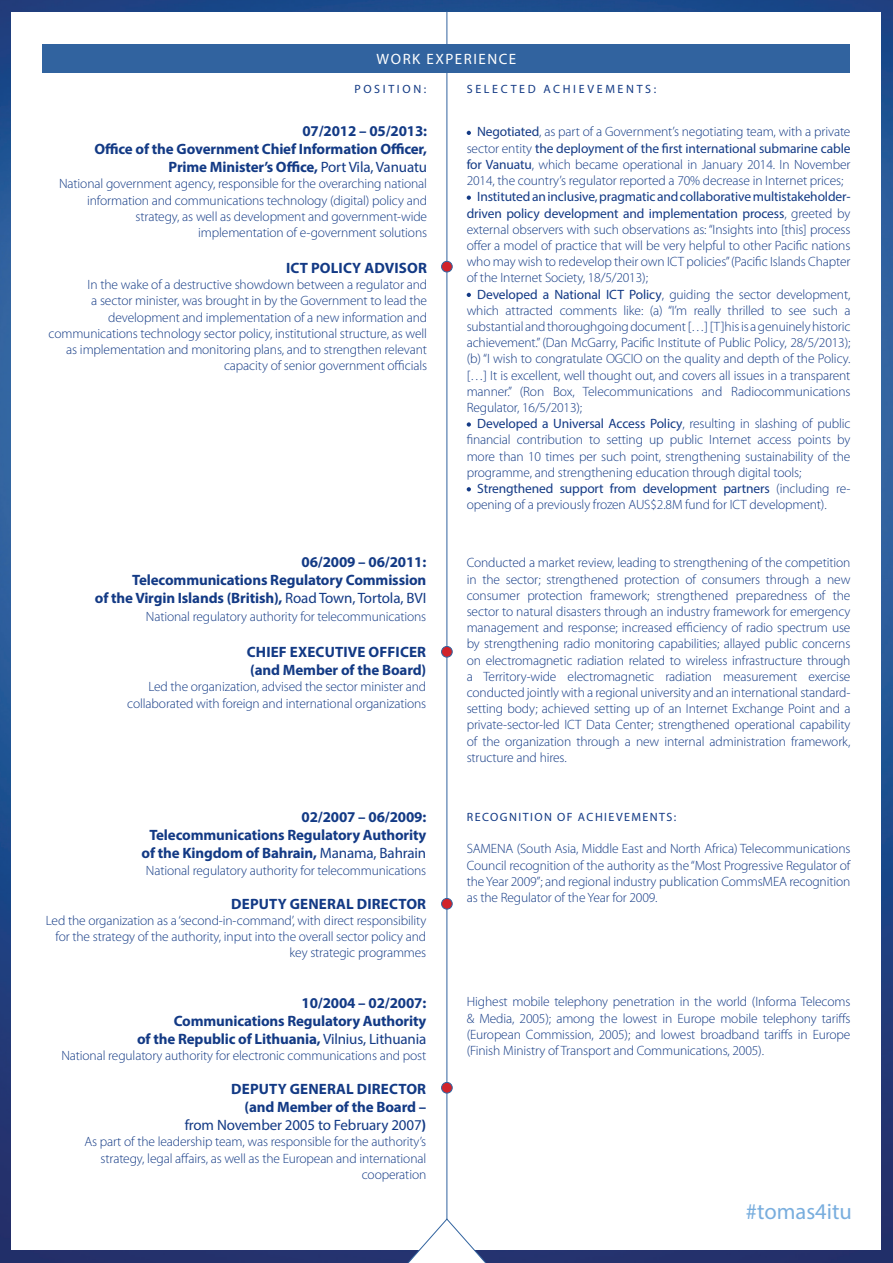
<style>
.page{position:relative;width:893px;height:1263px;background:#fff}
.page>*{position:absolute;margin:0;border:0;box-sizing:border-box;transform-origin:0 0}
.t1{font:22.5px "Myriad Pro";color:#79aede}
.t2{font:700 15px/18px "Myriad Pro";letter-spacing:-.01em;color:#133a85;text-align:right}
.t3{font:700 15px/18px "Myriad Pro";letter-spacing:.01em;color:#133a85}
.t4{font:15px "Myriad Pro";letter-spacing:.1em;color:#fff}
.t5{font:300 13.5px/16.2px "Myriad Pro";letter-spacing:-.01em;color:#133a85;text-align:justify}
.t6{font:12px "Myriad Pro";letter-spacing:.215em;color:#133a85}
.t7{font:12px "Myriad Pro";letter-spacing:.12em;color:#133a85}
.s1{font-weight:400}
</style>
<div class="page">
<img style="left:0;top:0;width:893px;height:1263px">
<div style="left:12px;top:13px;width:869px;height:1237px;background:#fff"></div>
<hr style="left:446px;top:11px;width:1px;height:1252px;background:#31639f">
<div style="left:442px;top:261px;width:10px;height:11px;background:#d1232a;border-radius:50%"></div>
<div style="left:441px;top:261px;width:12px;height:11px;border:1px solid #31639f;border-radius:50%"></div>
<svg style="left:467px;top:131px;width:4px;height:4px"></svg>
<svg style="left:467px;top:196px;width:4px;height:4px"></svg>
<svg style="left:467px;top:293px;width:4px;height:4px"></svg>
<svg style="left:467px;top:422px;width:4px;height:5px"></svg>
<svg style="left:467px;top:487px;width:4px;height:4px"></svg>
<div style="left:442px;top:646px;width:10px;height:11px;background:#d1232a;border-radius:50%"></div>
<div style="left:441px;top:646px;width:12px;height:11px;border:1px solid #31639f;border-radius:50%"></div>
<div style="left:442px;top:898px;width:10px;height:11px;background:#d1232a;border-radius:50%"></div>
<div style="left:441px;top:898px;width:12px;height:11px;border:1px solid #31639f;border-radius:50%"></div>
<div style="left:442px;top:1082px;width:10px;height:11px;background:#d1232a;border-radius:50%"></div>
<div style="left:441px;top:1082px;width:12px;height:11px;border:1px solid #31639f;border-radius:50%"></div>
<div style="left:43px;top:44px;width:807px;height:29px;background:#31639f"></div>
<svg style="left:395px;top:1218px;width:103px;height:45px"></svg>
<p class="t4" style="left:377px;top:50px;width:141px">WORK EXPERIENCE</p>
<p class="t6" style="left:354px;top:82px;width:73px">POSITION:</p>
<p class="t6" style="left:467px;top:82px;width:191px">SELECTED ACHIEVEMENTS:</p>
<p class="t2" style="left:94px;top:122px;width:334px">07/2012 – 05/2013:<br>Office of the Government Chief Information Officer,<br>Prime Minister’s Office, <span class="s1">Port Vila, Vanuatu</span></p>
<p class="t5" style="left:59px;top:176px;width:369px;text-align:right">National government agency, responsible for the overarching national information and communications technology (digital) policy and strategy, as well as development and government-wide implementation of e-government solutions</p>
<p class="t3" style="left:286px;top:258px;width:142px">ICT POLICY ADVISOR</p>
<p class="t5" style="left:49px;top:277px;width:380px;text-align:right">In the wake of a destructive showdown between a regulator and<br>a sector minister, was brought in by the Government to lead the development and implementation of a new information and communications technology sector policy, institutional structure, as well as implementation and monitoring plans, and to strengthen relevant capacity of senior government officials</p>
<p class="t2" style="left:95px;top:553px;width:333px">06/2009 – 06/2011:<br>Telecommunications Regulatory Commission<br>of the Virgin Islands (British), <span class="s1">Road Town, Tortola, BVI</span></p>
<p class="t5" style="left:146px;top:609px;width:282px">National regulatory authority for telecommunications</p>
<p class="t3" style="left:247px;top:643px;width:181px">CHIEF EXECUTIVE OFFICER (and Member of the Board)</p>
<p class="t5" style="left:127px;top:679px;width:301px;text-align:right">Led the organization, advised the sector minister and collaborated with foreign and international organizations</p>
<p class="t2" style="left:142px;top:808px;width:286px">02/2007 – 06/2009:<br>Telecommunications Regulatory Authority of the Kingdom of Bahrain, <span class="s1">Manama, Bahrain</span></p>
<p class="t5" style="left:146px;top:862px;width:282px">National regulatory authority for telecommunications</p>
<p class="t3" style="left:231px;top:894px;width:196px">DEPUTY GENERAL DIRECTOR</p>
<p class="t5" style="left:46px;top:912px;width:382px;text-align:right">Led the organization as a ‘second-in-command’, with direct responsibility for the strategy of the authority, input into the overall sector policy and key strategic programmes</p>
<p class="t2" style="left:137px;top:993px;width:291px">10/2004 – 02/2007:<br>Communications Regulatory Authority<br>of the Republic of Lithuania, <span class="s1">Vilnius, Lithuania</span></p>
<p class="t5" style="left:61px;top:1047px;width:366px">National regulatory authority for electronic communications and post</p>
<p class="t3" style="left:185px;top:1080px;width:243px;text-align:right">DEPUTY GENERAL DIRECTOR<br>(and Member of the Board –<br><span class="s1">from November 2005 to February 2007</span>)</p>
<p class="t5" style="left:84px;top:1134px;width:343px;text-align:right">As part of the leadership team, was responsible for the authority’s strategy, legal affairs, as well as the European and international cooperation</p>
<p class="t5" style="left:467px;top:124px;width:385px;text-indent:11px"><span class="s1">Negotiated</span>, as part of a Government’s negotiating team, with a private sector entity <span class="s1">the deployment of the first international submarine cable for Vanuatu</span>, which became operational in January 2014. In November 2014, the country’s regulator reported a 70% decrease in Internet prices;</p>
<p class="t5" style="left:467px;top:189px;width:385px;text-indent:11px"><span class="s1">Instituted an inclusive, pragmatic and collaborative multistakeholder&shy;driven policy development and implementation process</span>, greeted by external observers with such observations as: “Insights into [this] process offer a model of practice that will be very helpful to other Pacific nations who may wish to redevelop their own ICT policies” (Pacific Islands Chapter of the Internet Society, 18/5/2013);</p>
<p class="t5" style="left:467px;top:286px;width:385px;text-indent:11px"><span class="s1">Developed a National ICT Policy</span>, guiding the sector development, which attracted comments like: (a) “I’m really thrilled to see such a substantial and thoroughgoing document […] [T]his is a genuinely historic achievement.” (Dan McGarry, Pacific Institute of Public Policy, 28/5/2013); (b) “I wish to congratulate OGCIO on the quality and depth of the Policy. […] It is excellent, well thought out, and covers all issues in a transparent manner.” (Ron Box, Telecommunications and Radiocommunications Regulator, 16/5/2013);</p>
<p class="t5" style="left:467px;top:416px;width:385px;text-indent:11px"><span class="s1">Developed a Universal Access Policy</span>, resulting in slashing of public financial contribution to setting up public Internet access points by more than 10 times per such point, strengthening sustainability of the programme, and strengthening education through digital tools;</p>
<p class="t5" style="left:467px;top:481px;width:385px;text-indent:11px"><span class="s1">Strengthened support from development partners</span> (including re&shy;opening of a previously frozen AUS$2.8M fund for ICT development).</p>
<p class="t5" style="left:467px;top:555px;width:385px">Conducted a market review, leading to strengthening of the competition in the sector; strengthened protection of consumers through a new consumer protection framework; strengthened preparedness of the sector to natural disasters through an industry framework for emergency management and response; increased efficiency of radio spectrum use by strengthening radio monitoring capabilities; allayed public concerns on electromagnetic radiation related to wireless infrastructure through a Territory-wide electromagnetic radiation measurement exercise conducted jointly with a regional university and an international standard&shy;setting body; achieved setting up of an Internet Exchange Point and a private-sector-led ICT Data Center; strengthened operational capability of the organization through a new internal administration framework, structure and hires.</p>
<p class="t7" style="left:467px;top:810px;width:211px">RECOGNITION OF ACHIEVEMENTS:</p>
<p class="t5" style="left:467px;top:841px;width:385px">SAMENA (South Asia, Middle East and North Africa) Telecommunications Council recognition of the authority as the “Most Progressive Regulator of the Year 2009”; and regional industry publication CommsMEA recognition as the Regulator of the Year for 2009.</p>
<p class="t5" style="left:467px;top:994px;width:385px">Highest mobile telephony penetration in the world (Informa Telecoms &amp; Media, 2005); among the lowest in Europe mobile telephony tariffs (European Commission, 2005); and lowest broadband tariffs in Europe (Finish Ministry of Transport and Communications, 2005).</p>
<h1 class="t1" style="left:746px;top:1198px;width:108px">#tomas4itu</h1>
</div>
